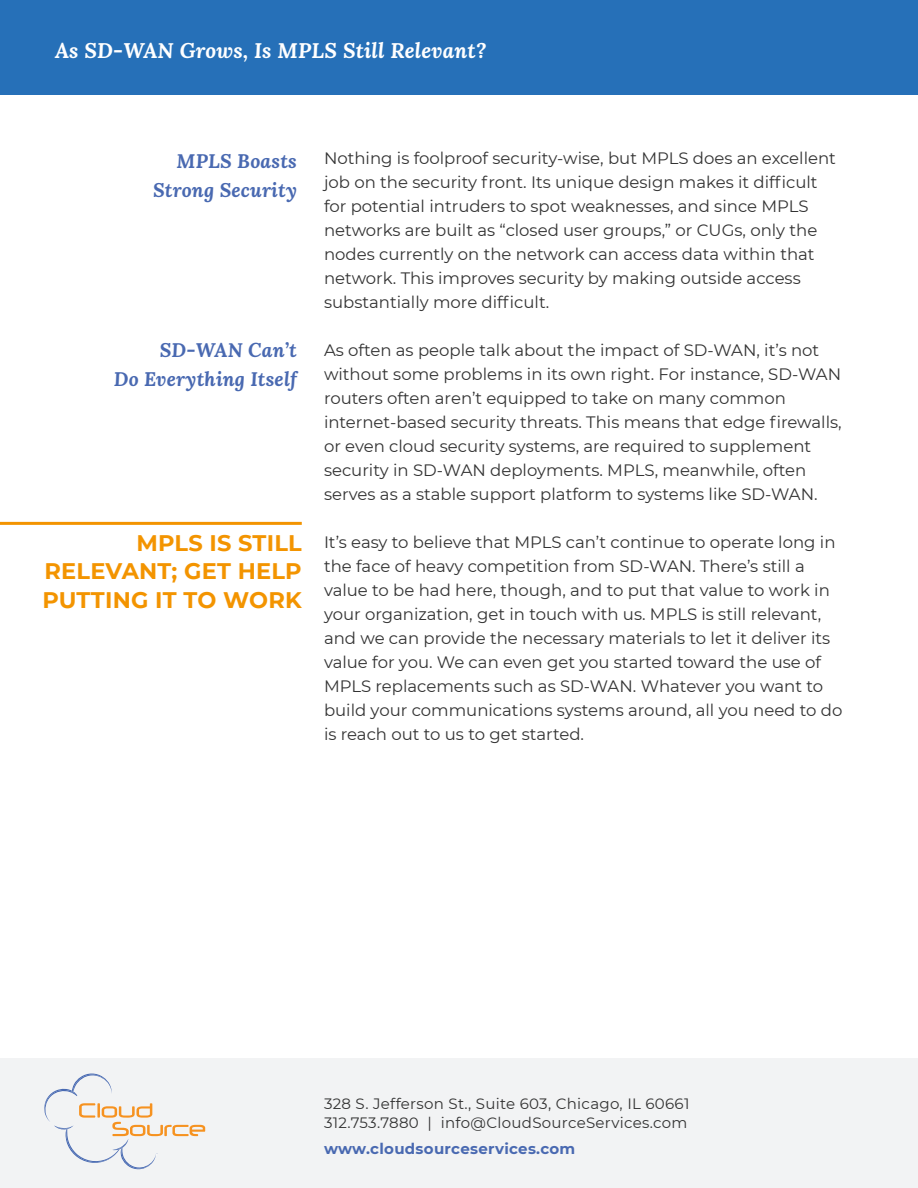
<style>
.page{position:relative;width:918px;height:1188px;background:#fff}
.page>*{position:absolute;margin:0;border:0;box-sizing:border-box;transform-origin:0 0}
.t1{font:700 22.5px/28.5px "Montserrat";letter-spacing:.01em;color:#f39400;text-align:justify}
.t2{font:italic 700 21px "Lora";letter-spacing:.01em;color:#fff}
.t3{font:italic 700 19.5px/28.5px "Lora";letter-spacing:.01em;color:#4969b1;text-align:right}
.t4{font:16.5px/24px "Montserrat";color:#333}
.t5{font:15px/19.5px "Montserrat";letter-spacing:.02em;color:#333}
.t6{font:700 15px "Montserrat";letter-spacing:.02em;color:#4969b1}
</style>
<div class="page">
<div style="left:0;top:0;width:918px;height:94px;background:#2670b8"></div>
<div style="left:0;top:1058px;width:918px;height:130px;background:#f2f3f4"></div>
<svg style="left:44px;top:1074px;width:161px;height:95px"></svg>
<hr style="left:0;top:522px;width:302px;height:3px;background:#f39400">
<p class="t2" style="left:55px;top:36px;width:433px">As SD-WAN Grows, Is MPLS Still Relevant?</p>
<p class="t3" style="left:153px;top:146px;width:145px">MPLS Boasts<br>Strong Security</p>
<p class="t3" style="left:114px;top:335px;width:185px">SD-WAN Can’t<br>Do Everything Itself</p>
<p class="t1" style="left:42px;top:527px;width:261px;text-indent:94px">MPLS IS STILL RELEVANT; GET HELP PUTTING IT TO WORK</p>
<p class="t4" style="left:324px;top:145px;width:514px">Nothing is foolproof security-wise, but MPLS does an excellent job on the security front. Its unique design makes it difficult for potential intruders to spot weaknesses, and since MPLS networks are built as “closed user groups,” or CUGs, only the nodes currently on the network can access data within that network. This improves security by making outside access substantially more difficult.</p>
<p class="t4" style="left:324px;top:337px;width:519px">As often as people talk about the impact of SD-WAN, it’s not without some problems in its own right. For instance, SD-WAN routers often aren’t equipped to take on many common internet-based security threats. This means that edge firewalls, or even cloud security systems, are required to supplement security in SD-WAN deployments. MPLS, meanwhile, often serves as a stable support platform to systems like SD-WAN.</p>
<p class="t4" style="left:324px;top:529px;width:520px">It’s easy to believe that MPLS can’t continue to operate long in the face of heavy competition from SD-WAN. There’s still a value to be had here, though, and to put that value to work in your organization, get in touch with us. MPLS is still relevant, and we can provide the necessary materials to let it deliver its value for you. We can even get you started toward the use of MPLS replacements such as SD-WAN. Whatever you want to build your communications systems around, all you need to do is reach out to us to get started.</p>
<p class="t5" style="left:324px;top:1093px;width:367px">328 S. Jefferson St., Suite 603, Chicago, IL 60661<br>312.753.7880 | info@CloudSourceServices.com</p>
<p class="t6" style="left:324px;top:1138px;width:253px">www.cloudsourceservices.com</p>
</div>
